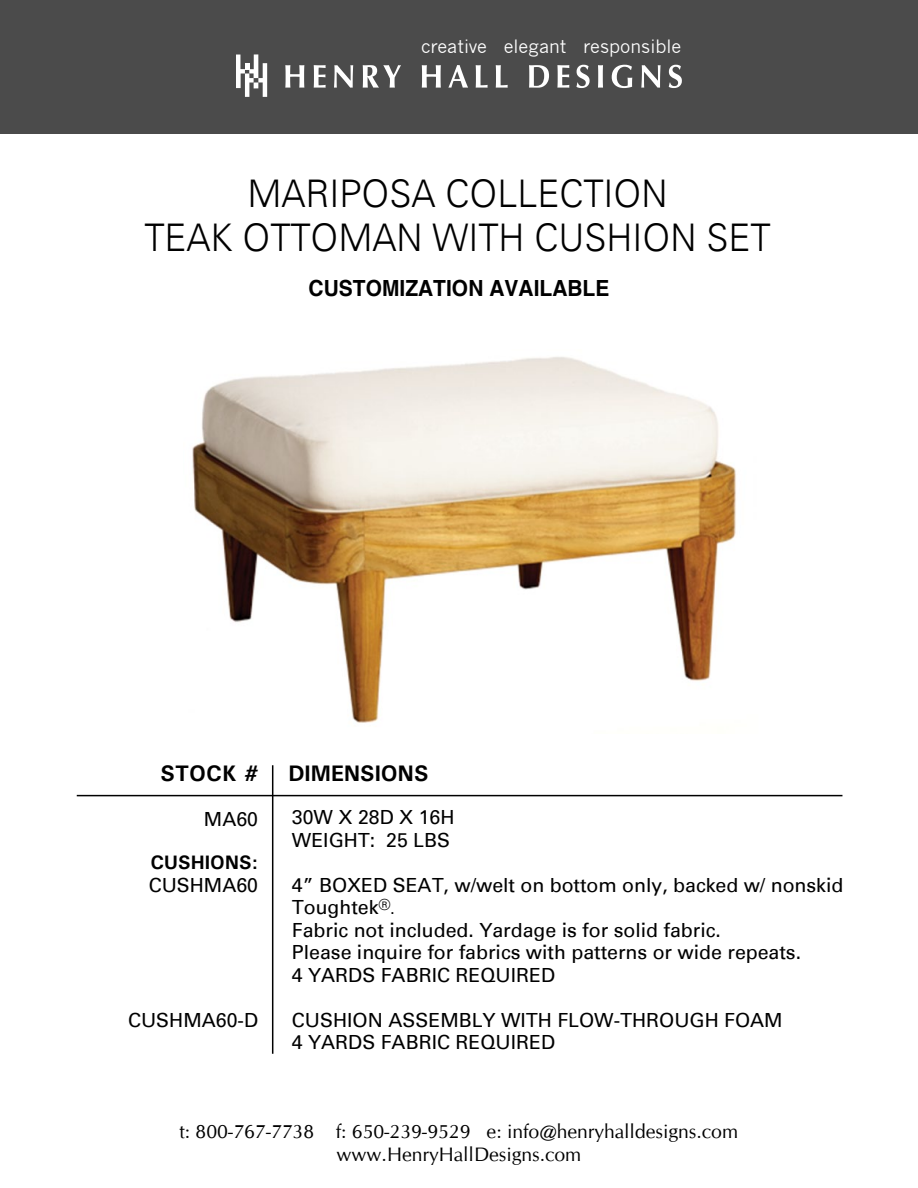
<style>
.page{position:relative;width:918px;height:1188px;background:#fff}
.page>*{position:absolute;margin:0;border:0;box-sizing:border-box;transform-origin:0 0}
.t1{font:300 38.1px/43.2px "Univers";color:#000;text-align:center;scale:.94 1}
.t2{font:700 22.5px "Univers";color:#000}
.t3{font:700 22.2px "Helvetica";color:#000;scale:.94 1}
.t4{font:19.5px/22.5px "Univers";color:#000}
.t5{font:19.5px/23.4px "CG Omega";color:#000;text-align:center}
.t6{font:700 19.5px/22.5px "Univers";color:#000}
.t7{font:18px "News Gothic";color:#fff}
.s1{font-size:15px}
.s2{font-weight:400}
</style>
<div class="page">
<div style="left:0;top:0;width:918px;height:134px;background:#4b4b4b"></div>
<svg style="left:236px;top:54px;width:31px;height:43px"></svg>
<svg style="left:285px;top:65px;width:19px;height:23px"></svg>
<svg style="left:314px;top:65px;width:12px;height:23px"></svg>
<svg style="left:334px;top:65px;width:19px;height:23px"></svg>
<svg style="left:363px;top:65px;width:38px;height:23px"></svg>
<svg style="left:422px;top:65px;width:19px;height:23px"></svg>
<svg style="left:448px;top:65px;width:20px;height:23px"></svg>
<svg style="left:476px;top:65px;width:12px;height:23px"></svg>
<svg style="left:496px;top:65px;width:12px;height:23px"></svg>
<svg style="left:529px;top:65px;width:20px;height:23px"></svg>
<svg style="left:557px;top:65px;width:12px;height:23px"></svg>
<svg style="left:576px;top:65px;width:14px;height:23px"></svg>
<svg style="left:598px;top:65px;width:5px;height:23px"></svg>
<svg style="left:612px;top:65px;width:20px;height:23px"></svg>
<svg style="left:641px;top:65px;width:20px;height:23px"></svg>
<svg style="left:669px;top:65px;width:13px;height:23px"></svg>
<img style="left:192px;top:357px;width:544px;height:366px">
<hr style="left:77px;top:795px;width:765px;height:1px;background:#000">
<hr style="left:272px;top:765px;width:1px;height:289px;background:#000">
<p class="t7" style="left:421px;top:36px;width:262px">creative elegant responsible</p>
<p class="t1" style="left:144px;top:172px;width:668px">MARIPOSA COLLECTION<br>TEAK OTTOMAN WITH CUSHION SET</p>
<p class="t3" style="left:309px;top:275px;width:322px">CUSTOMIZATION AVAILABLE</p>
<p class="t2" style="left:161px;top:759px;width:99px">STOCK #</p>
<p class="t2" style="left:288px;top:759px;width:142px">DIMENSIONS</p>
<p class="t4" style="left:292px;top:806px;width:164px">30W X 28D X 16H<br>WEIGHT: 25 LBS</p>
<p class="t4" style="left:292px;top:874px;width:553px">4” BOXED SEAT, w/welt on bottom only, backed w/ nonskid Toughtek<sup>®</sup><span class="s1">.<br></span>Fabric not included. Yardage is for solid fabric.<br>Please inquire for fabrics with patterns or wide repeats.<br>4 YARDS FABRIC REQUIRED</p>
<p class="t4" style="left:292px;top:1009px;width:492px">CUSHION ASSEMBLY WITH FLOW-THROUGH FOAM<br>4 YARDS FABRIC REQUIRED</p>
<p class="t4" style="left:204px;top:808px;width:56px">MA60</p>
<p class="t6" style="left:149px;top:851px;width:111px">CUSHIONS:<br><span class="s2">CUSHMA60</span></p>
<p class="t4" style="left:128px;top:1009px;width:132px">CUSHMA60-D</p>
<p class="t5" style="left:179px;top:1120px;width:560px">t: 800-767-7738 f: 650-239-9529 e: info@henryhalldesigns.com www.HenryHallDesigns.com</p>
</div>
